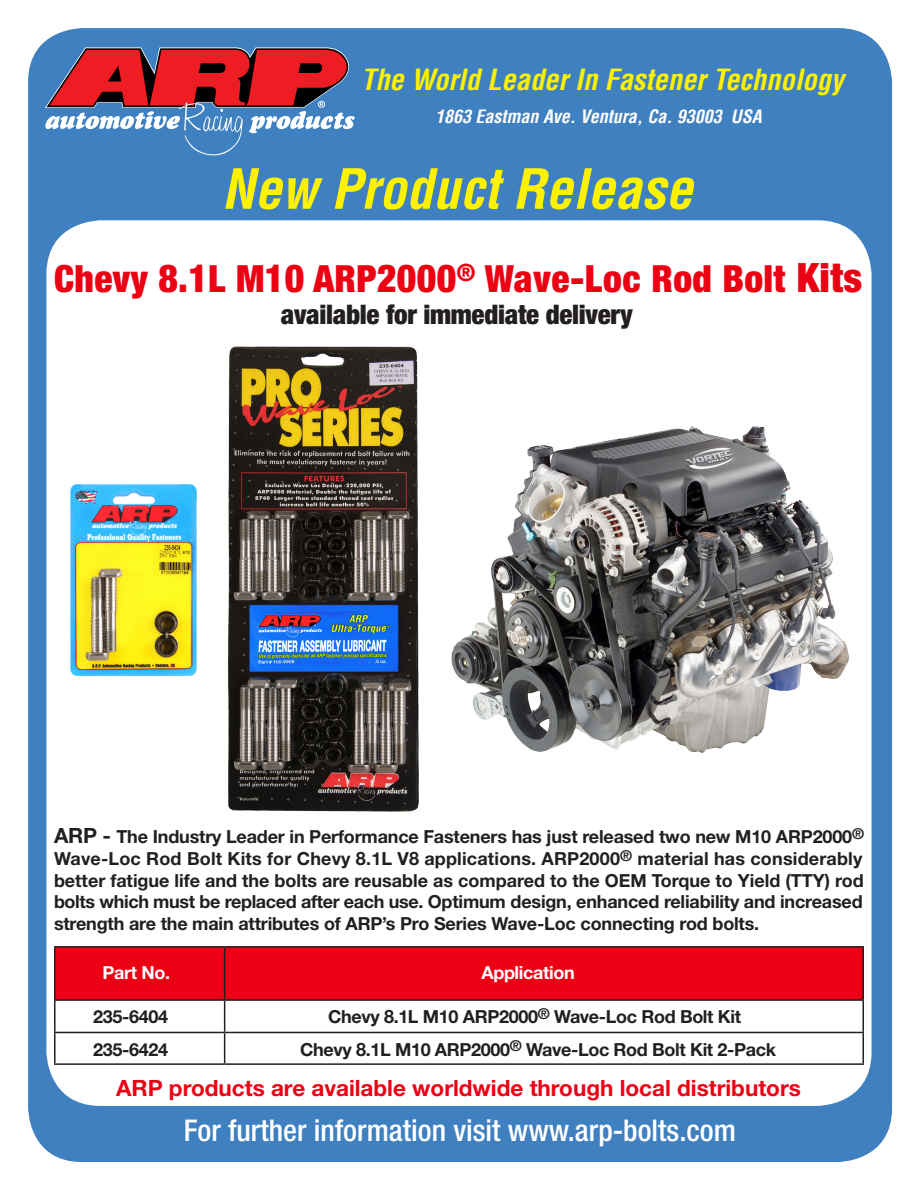
<style>
.page{position:relative;width:918px;height:1188px;background:#fff}
.page>*{position:absolute;margin:0;border:0;box-sizing:border-box;transform-origin:0 0}
.t1{font:italic 700 condensed 54px "Helvetica LT";color:#fff200}
.t2{font:900 condensed 37.5px "Helvetica Neue";letter-spacing:.01em;color:#ec0013}
.t3{font:500 condensed 30px "Helvetica Neue";color:#fff}
.t4{font:italic 700 condensed 28.5px "Helvetica LT";color:#fff200}
.t5{font:900 condensed 27px "Helvetica Neue";letter-spacing:-.01em;color:#231f20}
.t6{font:700 22.5px "Helvetica Neue";color:#ec0013}
.t7{font:700 18px/21.6px "Helvetica Neue";letter-spacing:-.02em;color:#231f20;text-align:justify}
.t8{font:italic 700 condensed 18px "Helvetica LT";color:#fff}
.t9{font:700 18px "Helvetica Neue";letter-spacing:-.02em;color:#fff}
.s1{font-size:38.7px}
.s2{font-size:40.5px}
.s3{font-size:21px}
.s4{font-size:18.6px}
</style>
<div class="page">
<div style="left:28px;top:28px;width:864px;height:1134px;background:#3f80c1;border-radius:54px"></div>
<div style="left:46px;top:220px;width:826px;height:886px;background:#fff;border-radius:54px"></div>
<svg style="left:45px;top:47px;width:310px;height:109px"></svg>
<img style="left:228px;top:346px;width:191px;height:466px">
<img style="left:70px;top:484px;width:127px;height:192px">
<img style="left:451px;top:426px;width:398px;height:327px">
<div style="left:56px;top:948px;width:806px;height:51px;background:#ec0013"></div>
<hr style="left:54px;top:946px;width:171px;height:2px;background:#231f20">
<hr style="left:54px;top:948px;width:2px;height:51px;background:#231f20">
<hr style="left:225px;top:946px;width:639px;height:2px;background:#231f20">
<hr style="left:224px;top:948px;width:1px;height:51px;background:#231f20">
<hr style="left:862px;top:948px;width:2px;height:51px;background:#231f20">
<hr style="left:54px;top:999px;width:171px;height:2px;background:#231f20">
<hr style="left:54px;top:1001px;width:2px;height:31px;background:#231f20">
<hr style="left:225px;top:999px;width:639px;height:2px;background:#231f20">
<hr style="left:224px;top:1001px;width:1px;height:31px;background:#231f20">
<hr style="left:862px;top:1001px;width:2px;height:31px;background:#231f20">
<hr style="left:54px;top:1032px;width:171px;height:1px;background:#231f20">
<hr style="left:54px;top:1033px;width:2px;height:30px;background:#231f20">
<hr style="left:225px;top:1032px;width:639px;height:1px;background:#231f20">
<hr style="left:224px;top:1033px;width:1px;height:30px;background:#231f20">
<hr style="left:862px;top:1033px;width:2px;height:30px;background:#231f20">
<hr style="left:54px;top:1063px;width:171px;height:2px;background:#231f20">
<hr style="left:225px;top:1063px;width:639px;height:2px;background:#231f20">
<p class="t4" style="left:361px;top:62px;width:484px">The World Leader In Fastener Technology</p>
<p class="t8" style="left:435px;top:105px;width:328px">1863 Eastman Ave. Ventura, Ca. 93003 USA</p>
<p class="t1" style="left:222px;top:155px;width:472px">New Product Release</p>
<p class="t2" style="left:54px;top:256px;width:810px">Chevy <span class="s1">8</span>.<span class="s1">1</span>L M<span class="s1">10</span> ARP<span class="s1">2000</span><sup>®</sup> Wave-Loc Rod Bolt <span class="s2">Kits</span></p>
<p class="t5" style="left:281px;top:298px;width:354px">available for immediate delivery</p>
<p class="t7" style="left:54px;top:826px;width:812px"><span class="s3">ARP -</span> The Industry Leader in Performance Fasteners has just released two new M10 ARP2000<sup>® </sup>Wave-Loc Rod Bolt Kits for Chevy <span class="s4">8</span>.1L V<span class="s4">8</span> applications. ARP2000<sup>®</sup> material has considerably better fatigue life and the bolts are reusable as compared to the OEM Torque to Yield (TTY) rod bolts which must be replaced after each use. Optimum design, enhanced reliability and increased strength are the main attributes of ARP’s Pro Series Wave-Loc connecting rod bolts.</p>
<p class="t9" style="left:103px;top:961px;width:69px">Part No.</p>
<p class="t9" style="left:481px;top:961px;width:95px">Application</p>
<p class="t7" style="left:93px;top:1006px;width:76px">235-6404</p>
<p class="t7" style="left:328px;top:1006px;width:414px">Chevy <span class="s4">8</span>.1L M10 ARP2000<sup>®</sup> Wave-Loc Rod Bolt Kit</p>
<p class="t7" style="left:93px;top:1038px;width:76px">235-6424</p>
<p class="t7" style="left:300px;top:1038px;width:477px">Chevy <span class="s4">8</span>.1L M10 ARP2000<sup>®</sup> Wave-Loc Rod Bolt Kit 2-Pack</p>
<p class="t6" style="left:116px;top:1074px;width:686px">ARP products are available worldwide through local distributors</p>
<p class="t3" style="left:184px;top:1112px;width:554px">For further information visit www.arp-bolts.com</p>
</div>
